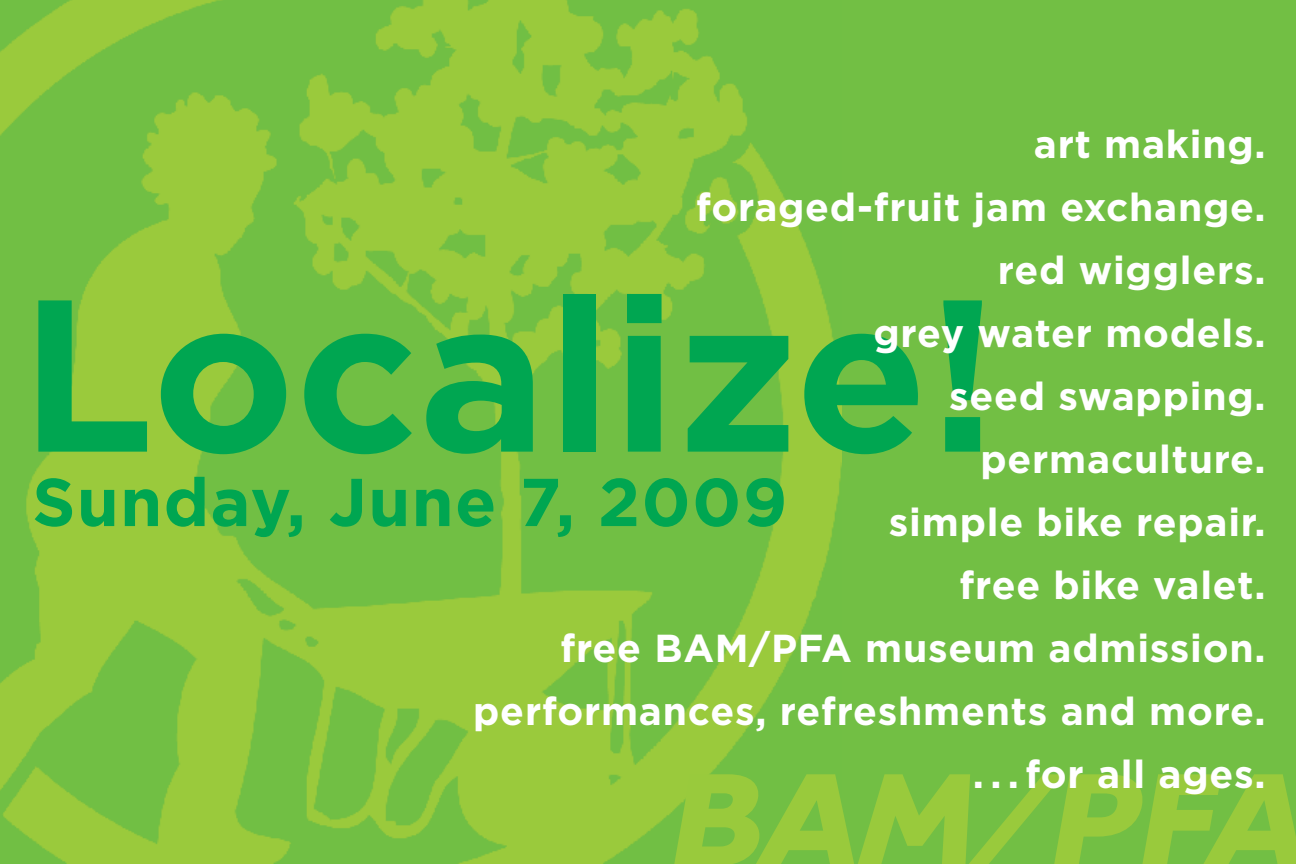
<style>
.page{position:relative;width:1296px;height:864px;background:#72bf44}
.page>*{position:absolute;margin:0;border:0;box-sizing:border-box;transform-origin:0 0}
.t1{font:700 216px "Gotham";color:#00a651}
.t2{font:700 67.5px "Gotham";letter-spacing:.02em;color:#00a651}
.t3{font:700 39px/63px "Gotham";letter-spacing:.02em;color:#fff;text-align:right}
</style>
<div class="page">
<img style="left:0;top:0;width:842px;height:864px">
<svg style="left:674px;top:774px;width:622px;height:90px;fill:#99ca3c"></svg>
<p class="t3" style="left:473px;top:112px;width:794px">art making.<br>foraged-fruit jam exchange.<br>red wigglers.<br>grey water models.<br>seed swapping.<br>permaculture.<br>simple bike repair.<br>free bike valet.<br>free BAM/PFA museum admission. performances, refreshments and more. . . .for all ages.</p>
<h1 class="t1" style="left:20px;top:250px;width:979px">Localize!</h1>
<h2 class="t2" style="left:32px;top:463px;width:757px">Sunday, June 7, 2009</h2>
</div>
